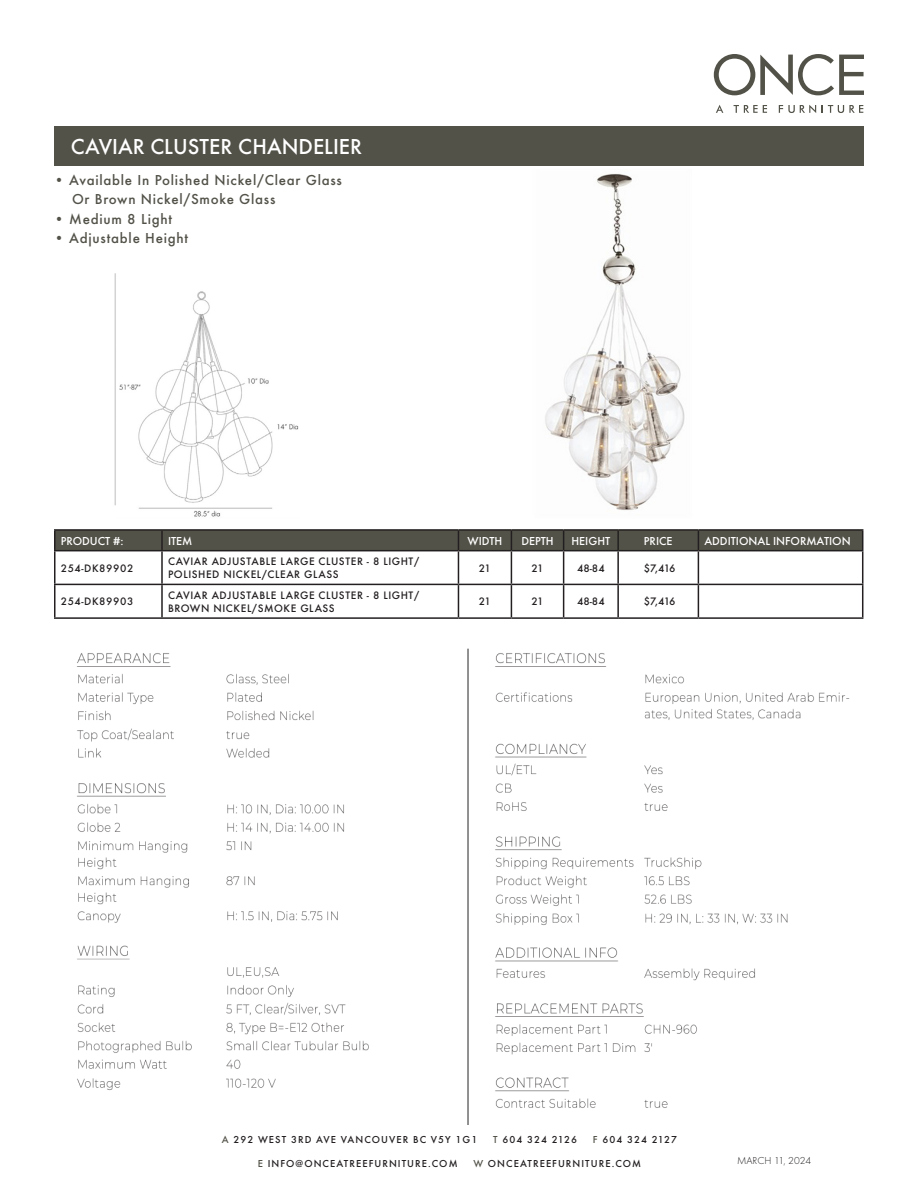
<style>
.page{position:relative;width:918px;height:1188px;background:#fff}
.page>*{position:absolute;margin:0;border:0;box-sizing:border-box;transform-origin:0 0}
.t1{font:500 22.5px "Futura EFCEOP";color:#fff}
.t2{font:500 15px "Futura EFCEOP";letter-spacing:.05em;color:#535249}
.t3{font:500 12px "Futura EFCEOP";color:#fff}
.t4{font:500 11.25px/13.5px "Futura EFCEOP";letter-spacing:.05em;color:#231f20}
.t5{font:500 10.5px "Futura EFCEOP";letter-spacing:.1em;color:#231f20}
.t6{font:300 10.5px "Futura EFCEOP";color:#231f20}
.s1{color:#535249}
</style>
<div class="page">
<svg style="left:716px;top:105px;width:7px;height:8px"></svg>
<svg style="left:734px;top:105px;width:33px;height:8px"></svg>
<svg style="left:779px;top:105px;width:37px;height:8px"></svg>
<svg style="left:822px;top:105px;width:41px;height:8px"></svg>
<svg style="left:714px;top:54px;width:150px;height:41px"></svg>
<img style="left:364px;top:165px;width:500px;height:405px">
<div style="left:54px;top:126px;width:810px;height:39px;background:#535249"></div>
<svg style="left:56px;top:551px;width:806px;height:66px"></svg>
<hr style="left:54px;top:551px;width:2px;height:33px;background:#231f20">
<hr style="left:161px;top:551px;width:2px;height:33px;background:#231f20">
<hr style="left:458px;top:551px;width:1px;height:33px;background:#231f20">
<hr style="left:511px;top:551px;width:1px;height:33px;background:#231f20">
<hr style="left:563px;top:551px;width:1px;height:33px;background:#231f20">
<hr style="left:617px;top:551px;width:2px;height:33px;background:#231f20">
<hr style="left:698px;top:551px;width:1px;height:33px;background:#231f20">
<hr style="left:862px;top:551px;width:1px;height:33px;background:#231f20">
<hr style="left:54px;top:585px;width:2px;height:32px;background:#231f20">
<hr style="left:161px;top:585px;width:2px;height:32px;background:#231f20">
<hr style="left:458px;top:585px;width:1px;height:32px;background:#231f20">
<hr style="left:511px;top:585px;width:1px;height:32px;background:#231f20">
<hr style="left:563px;top:585px;width:1px;height:32px;background:#231f20">
<hr style="left:617px;top:585px;width:2px;height:32px;background:#231f20">
<hr style="left:698px;top:585px;width:1px;height:32px;background:#231f20">
<hr style="left:862px;top:585px;width:1px;height:32px;background:#231f20">
<hr style="left:698px;top:584px;width:165px;height:1px;background:#231f20">
<hr style="left:698px;top:617px;width:165px;height:2px;background:#231f20">
<hr style="left:54px;top:529px;width:108px;height:2px;background:#231f20">
<hr style="left:162px;top:529px;width:296px;height:2px;background:#231f20">
<hr style="left:458px;top:529px;width:53px;height:2px;background:#231f20">
<hr style="left:511px;top:529px;width:53px;height:2px;background:#231f20">
<hr style="left:564px;top:529px;width:54px;height:2px;background:#231f20">
<hr style="left:618px;top:529px;width:80px;height:2px;background:#231f20">
<hr style="left:698px;top:529px;width:165px;height:2px;background:#231f20">
<div style="left:54px;top:530px;width:809px;height:20px;background:#535249"></div>
<hr style="left:54px;top:550px;width:108px;height:1px;background:#231f20">
<hr style="left:162px;top:550px;width:296px;height:1px;background:#231f20">
<hr style="left:458px;top:550px;width:53px;height:1px;background:#231f20">
<hr style="left:511px;top:550px;width:53px;height:1px;background:#231f20">
<hr style="left:564px;top:550px;width:54px;height:1px;background:#231f20">
<hr style="left:618px;top:550px;width:80px;height:1px;background:#231f20">
<hr style="left:698px;top:550px;width:165px;height:1px;background:#231f20">
<hr style="left:54px;top:584px;width:108px;height:1px;background:#231f20">
<hr style="left:162px;top:584px;width:296px;height:1px;background:#231f20">
<hr style="left:458px;top:584px;width:53px;height:1px;background:#231f20">
<hr style="left:511px;top:584px;width:53px;height:1px;background:#231f20">
<hr style="left:564px;top:584px;width:54px;height:1px;background:#231f20">
<hr style="left:618px;top:584px;width:80px;height:1px;background:#231f20">
<hr style="left:54px;top:617px;width:108px;height:2px;background:#231f20">
<hr style="left:162px;top:617px;width:296px;height:2px;background:#231f20">
<hr style="left:458px;top:617px;width:53px;height:2px;background:#231f20">
<hr style="left:511px;top:617px;width:53px;height:2px;background:#231f20">
<hr style="left:564px;top:617px;width:54px;height:2px;background:#231f20">
<hr style="left:618px;top:617px;width:80px;height:2px;background:#231f20">
<img style="left:77px;top:648px;width:773px;height:477px">
<img style="left:114px;top:273px;width:185px;height:244px">
<p class="t1" style="left:71px;top:132px;width:293px">CAVIAR CLUSTER CHANDELIER</p>
<p class="t2" style="left:54px;top:170px;width:289px">• Available In Polished Nickel/Clear Glass</p>
<p class="t2" style="left:72px;top:190px;width:205px">Or Brown Nickel/Smoke Glass</p>
<p class="t2" style="left:54px;top:209px;width:120px">• Medium 8 Light</p>
<p class="t2" style="left:54px;top:229px;width:136px">• Adjustable Height</p>
<p class="t3" style="left:61px;top:533px;width:64px">PRODUCT #:</p>
<p class="t3" style="left:168px;top:533px;width:26px">ITEM</p>
<p class="t3" style="left:468px;top:533px;width:36px">WIDTH</p>
<p class="t3" style="left:521px;top:533px;width:34px">DEPTH</p>
<p class="t3" style="left:572px;top:533px;width:40px">HEIGHT</p>
<p class="t3" style="left:644px;top:533px;width:30px">PRICE</p>
<p class="t3" style="left:704px;top:533px;width:148px">ADDITIONAL INFORMATION</p>
<p class="t4" style="left:61px;top:561px;width:74px">254-DK89902</p>
<p class="t4" style="left:168px;top:554px;width:253px">CAVIAR ADJUSTABLE LARGE CLUSTER - 8 LIGHT/</p>
<p class="t4" style="left:168px;top:568px;width:172px">POLISHED NICKEL/CLEAR GLASS</p>
<p class="t4" style="left:479px;top:561px;width:13px">21</p>
<p class="t4" style="left:532px;top:561px;width:13px">21</p>
<p class="t4" style="left:577px;top:561px;width:29px">48-84</p>
<p class="t4" style="left:644px;top:561px;width:33px">$7,416</p>
<p class="t4" style="left:61px;top:595px;width:74px">254-DK89903</p>
<p class="t4" style="left:168px;top:588px;width:253px">CAVIAR ADJUSTABLE LARGE CLUSTER - 8 LIGHT/<br>BROWN NICKEL/SMOKE GLASS</p>
<p class="t4" style="left:479px;top:595px;width:13px">21</p>
<p class="t4" style="left:532px;top:595px;width:13px">21</p>
<p class="t4" style="left:577px;top:595px;width:29px">48-84</p>
<p class="t4" style="left:644px;top:595px;width:33px">$7,416</p>
<p class="t5" style="left:222px;top:1133px;width:257px"><span class="s1">A</span> 292 WEST 3RD AVE VANCOUVER BC V5Y 1G1</p>
<p class="t5" style="left:493px;top:1133px;width:86px"><span class="s1">T</span> 604 324 2126</p>
<p class="t5" style="left:593px;top:1133px;width:86px"><span class="s1">F</span> 604 324 2127</p>
<p class="t5" style="left:258px;top:1157px;width:201px"><span class="s1">E</span> INFO@ONCEATREEFURNITURE.COM</p>
<p class="t5" style="left:473px;top:1157px;width:169px"><span class="s1">W</span> ONCEATREEFURNITURE.COM</p>
<p class="t6" style="left:737px;top:1155px;width:76px">MARCH 11, 2024</p>
</div>
